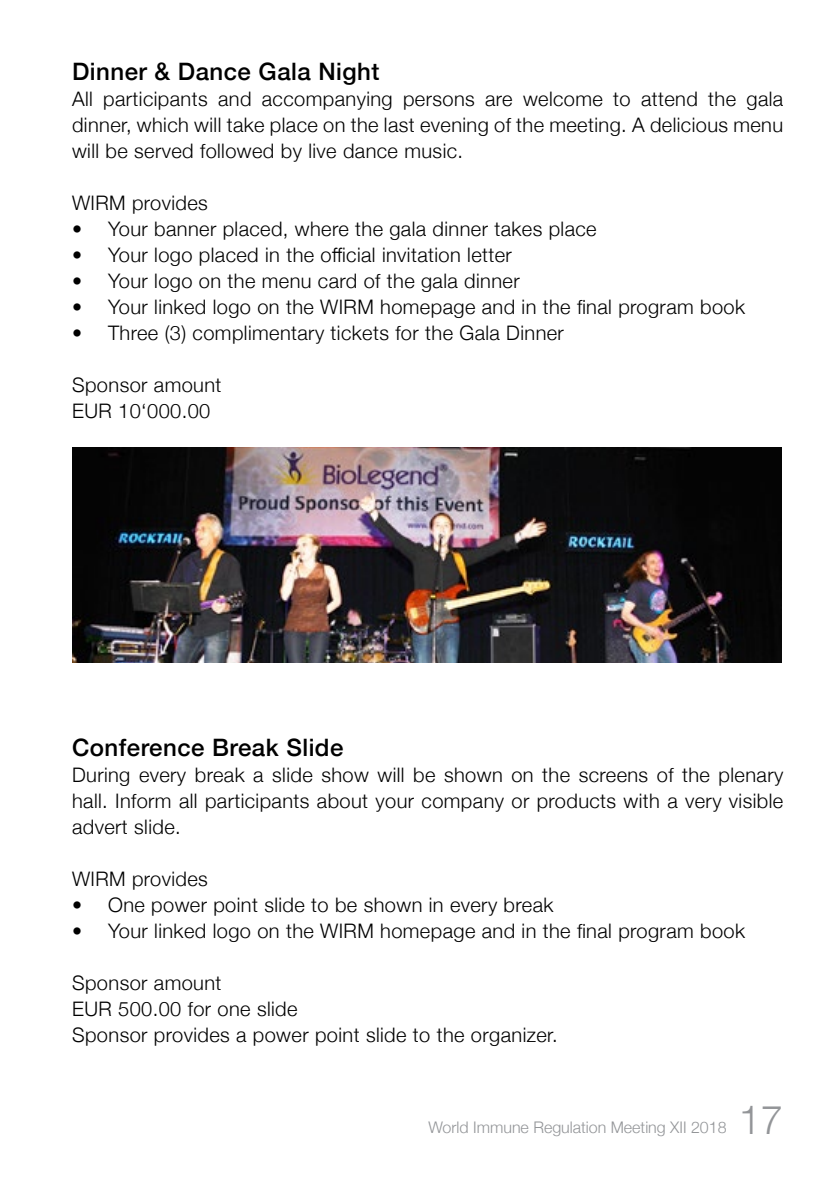
<style>
.page{position:relative;width:840px;height:1191px;background:#fff}
.page>*{position:absolute;margin:0;border:0;box-sizing:border-box;transform-origin:0 0}
.t1{font:300 40px "Helvetica Neue";color:#939598}
.t2{font:500 24px "Helvetica Neue";letter-spacing:.02em;color:#000}
.t3{font:300 20px/26px "Helvetica Neue";letter-spacing:.02em;color:#000;text-align:justify}
.t4{font:300 16px "Helvetica Neue";color:#939598}
</style>
<div class="page">
<img style="left:72px;top:447px;width:709px;height:215px">
<p class="t2" style="left:72px;top:52px;width:309px">Dinner &amp; Dance Gala Night</p>
<p class="t3" style="left:72px;top:85px;width:712px">All participants and accompanying persons are welcome to attend the gala dinner, which will take place on the last evening of the meeting. A delicious menu will be served followed by live dance music.</p>
<p class="t3" style="left:72px;top:189px;width:137px">WIRM provides</p>
<p class="t3" style="left:72px;top:215px;width:526px">• Your banner placed, where the gala dinner takes place</p>
<p class="t3" style="left:72px;top:241px;width:441px">• Your logo placed in the official invitation letter</p>
<p class="t3" style="left:72px;top:267px;width:449px">• Your logo on the menu card of the gala dinner</p>
<p class="t3" style="left:72px;top:293px;width:674px">• Your linked logo on the WIRM homepage and in the final program book</p>
<p class="t3" style="left:72px;top:319px;width:493px">• Three (3) complimentary tickets for the Gala Dinner</p>
<p class="t3" style="left:72px;top:371px;width:151px">Sponsor amount<br>EUR 10‘000.00</p>
<p class="t2" style="left:72px;top:728px;width:273px">Conference Break Slide</p>
<p class="t3" style="left:72px;top:761px;width:712px">During every break a slide show will be shown on the screens of the plenary hall. Inform all participants about your company or products with a very visible advert slide.</p>
<p class="t3" style="left:72px;top:865px;width:137px">WIRM provides</p>
<p class="t3" style="left:72px;top:891px;width:482px">• One power point slide to be shown in every break</p>
<p class="t3" style="left:72px;top:917px;width:674px">• Your linked logo on the WIRM homepage and in the final program book</p>
<p class="t3" style="left:72px;top:969px;width:487px;text-align:left">Sponsor amount<br>EUR 500.00 for one slide<br>Sponsor provides a power point slide to the organizer.</p>
<p class="t4" style="left:428px;top:1114px;width:299px">World Immune Regulation Meeting XII 2018</p>
<h1 class="t1" style="left:738px;top:1087px;width:46px">17</h1>
</div>
